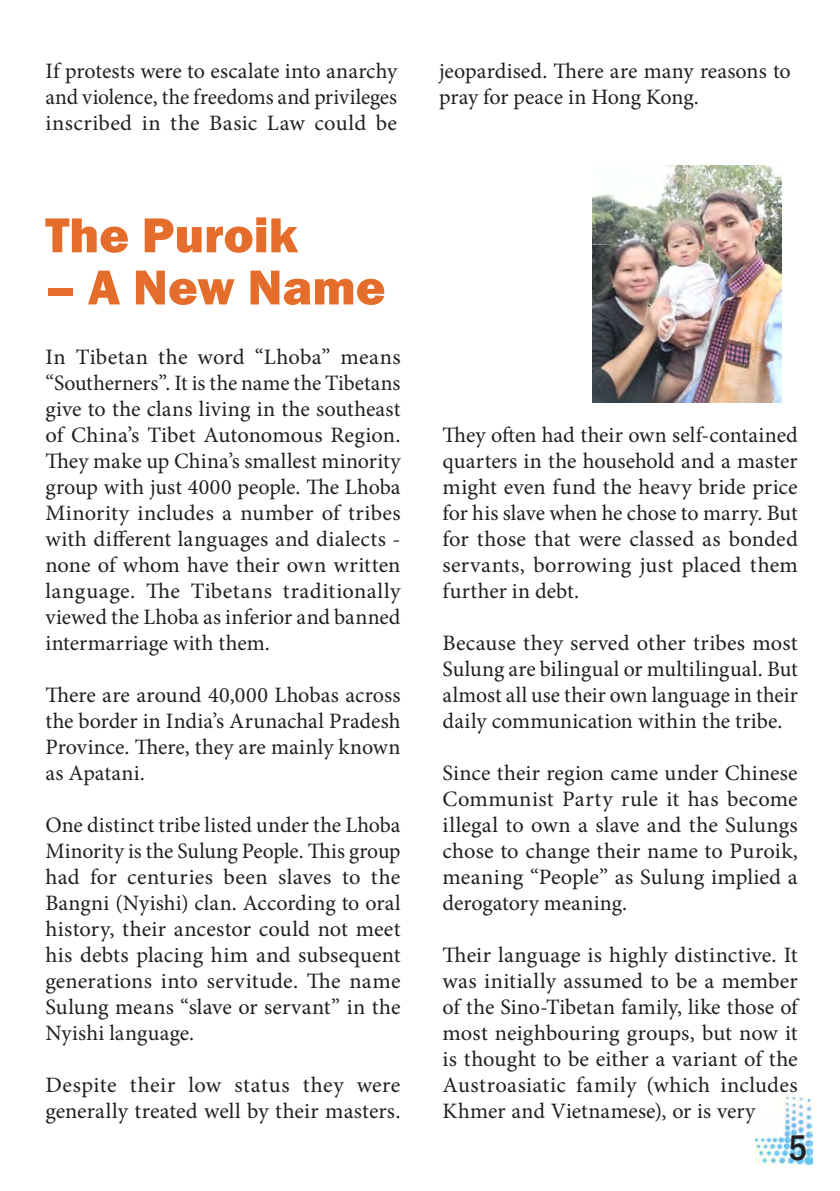
<style>
.page{position:relative;width:840px;height:1191px;background:#fff}
.page>*{position:absolute;margin:0;border:0;box-sizing:border-box;transform-origin:0 0}
.Heading{font:800 50.8px "Franklin Gothic";color:#e56d2b}
.A5_Basic_Paragraph{font:500 condensed 36.6px "Franklin Gothic";color:#231f20}
.A5BODY{font:22px/26px "Minion Pro";letter-spacing:.005em;color:#231f20;text-align:justify}
</style>
<div class="page">
<img style="left:755px;top:1097px;width:57px;height:67px">
<img style="left:592px;top:165px;width:189px;height:237px">
<p class="A5BODY" style="left:45px;top:58px;width:353px">If protests were to escalate into anarchy and violence, the freedoms and privileges inscribed in the Basic Law could be</p>
<p class="A5BODY" style="left:439px;top:58px;width:353px">jeopardised. There are many reasons to pray for peace in Hong Kong.</p>
<p class="Heading" style="left:45px;top:202px;width:254px">The Puroik</p>
<p class="Heading" style="left:45px;top:254px;width:341px">– A New Name</p>
<p class="A5BODY" style="left:45px;top:344px;width:356px">In Tibetan the word “Lhoba” means “Southerners”. It is the name the Tibetans give to the clans living in the southeast of China’s Tibet Autonomous Region.<br>They make up China’s smallest minority group with just 4000 people. The Lhoba Minority includes a number of tribes with different languages and dialects - none of whom have their own written language. The Tibetans traditionally viewed the Lhoba as inferior and banned intermarriage with them.</p>
<p class="A5BODY" style="left:45px;top:682px;width:356px">There are around 40,000 Lhobas across the border in India’s Arunachal Pradesh Province. There, they are mainly known as Apatani.</p>
<p class="A5BODY" style="left:45px;top:812px;width:356px">One distinct tribe listed under the Lhoba Minority is the Sulung People. This group had for centuries been slaves to the Bangni (Nyishi) clan. According to oral history, their ancestor could not meet his debts placing him and subsequent generations into servitude. The name Sulung means “slave or servant” in the Nyishi language.</p>
<p class="A5BODY" style="left:45px;top:1072px;width:356px">Despite their low status they were generally treated well by their masters.</p>
<p class="A5BODY" style="left:442px;top:422px;width:356px">They often had their own self-contained quarters in the household and a master might even fund the heavy bride price for his slave when he chose to marry. But for those that were classed as bonded servants, borrowing just placed them further in debt.</p>
<p class="A5BODY" style="left:442px;top:630px;width:356px">Because they served other tribes most Sulung are bilingual or multilingual. But almost all use their own language in their daily communication within the tribe.</p>
<p class="A5BODY" style="left:442px;top:760px;width:356px">Since their region came under Chinese Communist Party rule it has become illegal to own a slave and the Sulungs chose to change their name to Puroik, meaning “People” as Sulung implied a derogatory meaning.</p>
<p class="A5BODY" style="left:442px;top:942px;width:356px">Their language is highly distinctive. It was initially assumed to be a member of the Sino-Tibetan family, like those of most neighbouring groups, but now it is thought to be either a variant of the Austroasiatic family (which includes Khmer and Vietnamese), or is very</p>
<p class="A5_Basic_Paragraph" style="left:788px;top:1123px;width:20px">5</p>
</div>
